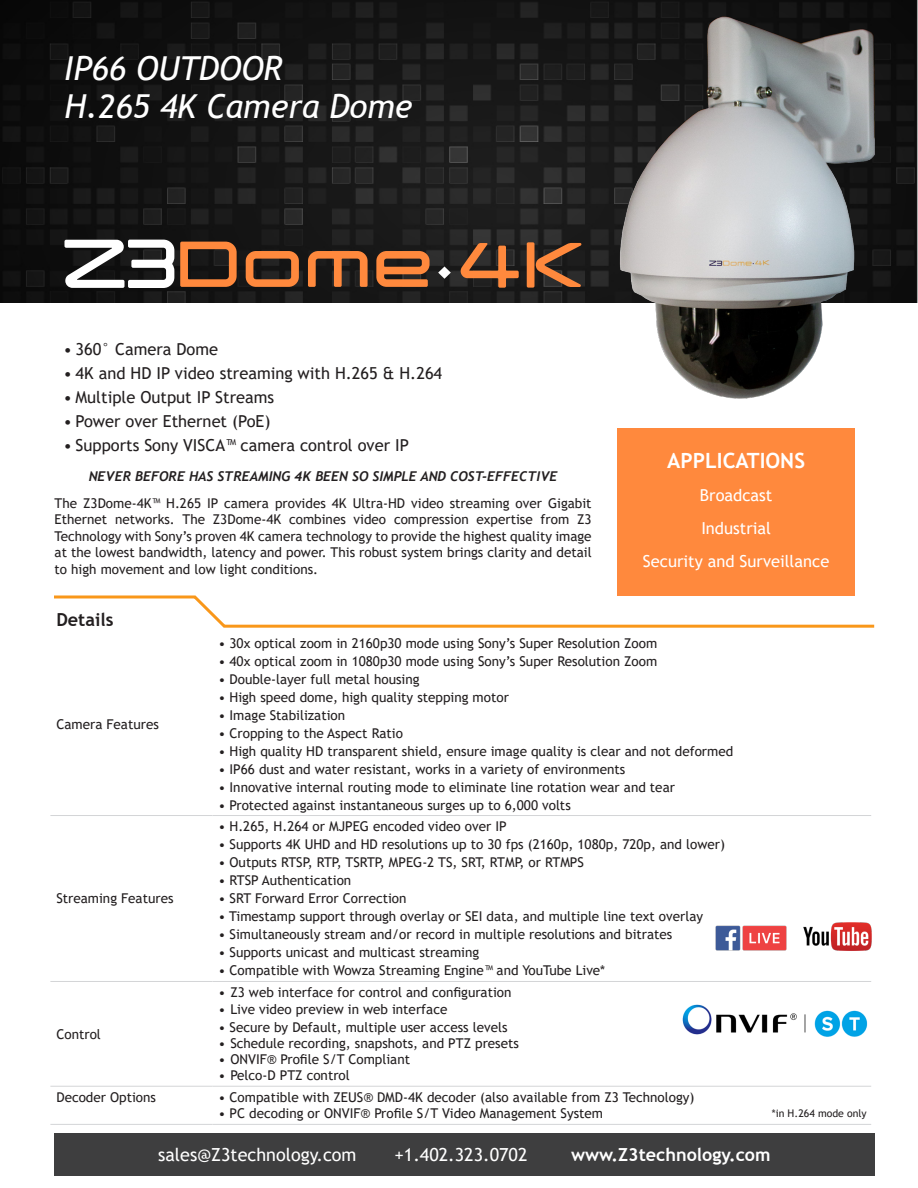
<style>
.page{position:relative;width:918px;height:1188px;background:#fff}
.page>*{position:absolute;margin:0;border:0;box-sizing:border-box;transform-origin:0 0}
.t1{font:italic 33px "Trebuchet MS";color:#fff}
.t2{font:700 21px "Trebuchet MS";color:#fff}
.t3{font:18px "Trebuchet MS";color:#fff}
.t4{font:700 18px "Trebuchet MS";color:#fff}
.t5{font:700 18px "Trebuchet MS";color:#231f20}
.t6{font:16.5px "Trebuchet MS";color:#231f20}
.t7{font:16.5px "Trebuchet MS";color:#fff}
.Default{font:13.5px/16.5px "Trebuchet MS";color:#231f20;text-align:justify}
.Default-2{font:italic 700 13.5px "Trebuchet";color:#231f20}
.t8{font:10.5px "Trebuchet MS";color:#231f20}
</style>
<div class="page">
<img style="left:0;top:0;width:918px;height:302px">
<div style="left:54px;top:1133px;width:821px;height:42px;background:#3e3e3f"></div>
<hr style="left:50px;top:815px;width:162px;height:1px;background:#d4d5d7">
<hr style="left:212px;top:815px;width:659px;height:1px;background:#d4d5d7">
<hr style="left:50px;top:981px;width:162px;height:1px;background:#d4d5d7">
<hr style="left:212px;top:981px;width:659px;height:1px;background:#d4d5d7">
<hr style="left:50px;top:1086px;width:162px;height:1px;background:#d4d5d7">
<hr style="left:212px;top:1086px;width:659px;height:1px;background:#d4d5d7">
<hr style="left:50px;top:1124px;width:162px;height:1px;background:#d4d5d7">
<hr style="left:212px;top:1124px;width:659px;height:1px;background:#d4d5d7">
<div style="left:617px;top:428px;width:238px;height:168px;background:#ff893d"></div>
<svg style="left:54px;top:595px;width:821px;height:33px"></svg>
<img style="left:715px;top:925px;width:54px;height:26px">
<img style="left:769px;top:922px;width:103px;height:29px">
<img style="left:592px;top:0;width:282px;height:399px">
<svg style="left:180px;top:242px;width:57px;height:45px;background:#884e29"></svg>
<svg style="left:246px;top:251px;width:53px;height:36px;background:#96562d"></svg>
<svg style="left:308px;top:251px;width:60px;height:36px;background:#8b512b"></svg>
<svg style="left:376px;top:251px;width:54px;height:36px;background:#b16432"></svg>
<svg style="left:64px;top:240px;width:110px;height:48px"></svg>
<svg style="left:438px;top:267px;width:13px;height:12px"></svg>
<svg style="left:461px;top:243px;width:58px;height:45px;background:#72472b"></svg>
<svg style="left:527px;top:242px;width:54px;height:46px;background:#7a4b2c"></svg>
<img style="left:682px;top:1004px;width:186px;height:33px">
<p class="t1" style="left:64px;top:48px;width:220px">IP66 OUTDOOR</p>
<p class="t1" style="left:64px;top:86px;width:349px">H.265 4K Camera Dome</p>
<p class="t6" style="left:64px;top:338px;width:156px">• 360° Camera Dome</p>
<p class="t6" style="left:64px;top:362px;width:380px">• 4K and HD IP video streaming with H.265 &amp; H.264</p>
<p class="t6" style="left:64px;top:386px;width:212px">• Multiple Output IP Streams</p>
<p class="t6" style="left:64px;top:410px;width:208px">• Power over Ethernet (PoE)</p>
<p class="t6" style="left:64px;top:434px;width:347px">• Supports Sony VISCA™ camera control over IP</p>
<p class="Default-2" style="left:89px;top:467px;width:470px">NEVER BEFORE HAS STREAMING 4K BEEN SO SIMPLE AND COST-EFFECTIVE</p>
<p class="Default" style="left:55px;top:494px;width:539px">The Z3Dome-4K™ H.265 IP camera provides 4K Ultra-HD video streaming over Gigabit Ethernet networks. The Z3Dome-4K combines video compression expertise from Z3<br>Technology with Sony’s proven 4K camera technology to provide the highest quality image at the lowest bandwidth, latency and power. This robust system brings clarity and detail to high movement and low light conditions.</p>
<p class="t5" style="left:56px;top:608px;width:59px">Details</p>
<p class="t2" style="left:667px;top:448px;width:139px">APPLICATIONS</p>
<p class="t7" style="left:700px;top:485px;width:74px">Broadcast</p>
<p class="t7" style="left:701px;top:518px;width:71px">Industrial</p>
<p class="t7" style="left:643px;top:551px;width:188px">Security and Surveillance</p>
<p class="Default" style="left:56px;top:715px;width:104px">Camera Features</p>
<p class="Default" style="left:56px;top:890px;width:119px">Streaming Features</p>
<p class="Default" style="left:56px;top:1026px;width:46px">Control</p>
<p class="Default" style="left:218px;top:634px;width:440px">• 30x optical zoom in 2160p30 mode using Sony’s Super Resolution Zoom</p>
<p class="Default" style="left:218px;top:652px;width:440px">• 40x optical zoom in 1080p30 mode using Sony’s Super Resolution Zoom</p>
<p class="Default" style="left:218px;top:670px;width:203px">• Double-layer full metal housing</p>
<p class="Default" style="left:218px;top:688px;width:292px">• High speed dome, high quality stepping motor</p>
<p class="Default" style="left:218px;top:706px;width:128px">• Image Stabilization</p>
<p class="Default" style="left:218px;top:724px;width:186px">• Cropping to the Aspect Ratio</p>
<p class="Default" style="left:218px;top:742px;width:516px">• High quality HD transparent shield, ensure image quality is clear and not deformed</p>
<p class="Default" style="left:218px;top:760px;width:408px">• IP66 dust and water resistant, works in a variety of environments</p>
<p class="Default" style="left:218px;top:778px;width:458px">• Innovative internal routing mode to eliminate line rotation wear and tear</p>
<p class="Default" style="left:218px;top:796px;width:354px">• Protected against instantaneous surges up to 6,000 volts</p>
<p class="Default" style="left:218px;top:818px;width:290px">• H.265, H.264 or MJPEG encoded video over IP</p>
<p class="Default" style="left:218px;top:836px;width:508px">• Supports 4K UHD and HD resolutions up to 30 fps (2160p, 1080p, 720p, and lower)</p>
<p class="Default" style="left:218px;top:854px;width:367px">• Outputs RTSP, RTP, TSRTP, MPEG-2 TS, SRT, RTMP, or RTMPS</p>
<p class="Default" style="left:218px;top:872px;width:134px">• RTSP Authentication</p>
<p class="Default" style="left:218px;top:890px;width:190px">• SRT Forward Error Correction</p>
<p class="Default" style="left:218px;top:908px;width:486px">• Timestamp support through overlay or SEI data, and multiple line text overlay</p>
<p class="Default" style="left:218px;top:926px;width:456px">• Simultaneously stream and/or record in multiple resolutions and bitrates</p>
<p class="Default" style="left:218px;top:944px;width:262px">• Supports unicast and multicast streaming</p>
<p class="Default" style="left:218px;top:962px;width:388px">• Compatible with Wowza Streaming Engine™ and YouTube Live*</p>
<p class="Default" style="left:218px;top:984px;width:295px">• Z3 web interface for control and configuration</p>
<p class="Default" style="left:218px;top:1001px;width:230px">• Live video preview in web interface</p>
<p class="Default" style="left:218px;top:1019px;width:291px">• Secure by Default, multiple user access levels</p>
<p class="Default" style="left:218px;top:1035px;width:302px">• Schedule recording, snapshots, and PTZ presets</p>
<p class="Default" style="left:218px;top:1051px;width:193px">• ONVIF® Profile S/T Compliant</p>
<p class="Default" style="left:218px;top:1067px;width:133px">• Pelco-D PTZ control</p>
<p class="Default" style="left:56px;top:1089px;width:101px">Decoder Options</p>
<p class="Default" style="left:218px;top:1089px;width:478px">• Compatible with ZEUS® DMD-4K decoder (also available from Z3 Technology)</p>
<p class="Default" style="left:218px;top:1105px;width:386px">• PC decoding or ONVIF® Profile S/T Video Management System</p>
<p class="t8" style="left:772px;top:1107px;width:96px">*in H.264 mode only</p>
<p class="t3" style="left:158px;top:1143px;width:200px">sales@Z3technology.com</p>
<p class="t3" style="left:394px;top:1143px;width:135px">+1.402.323.0702</p>
<p class="t4" style="left:571px;top:1143px;width:201px">www.Z3technology.com</p>
</div>
